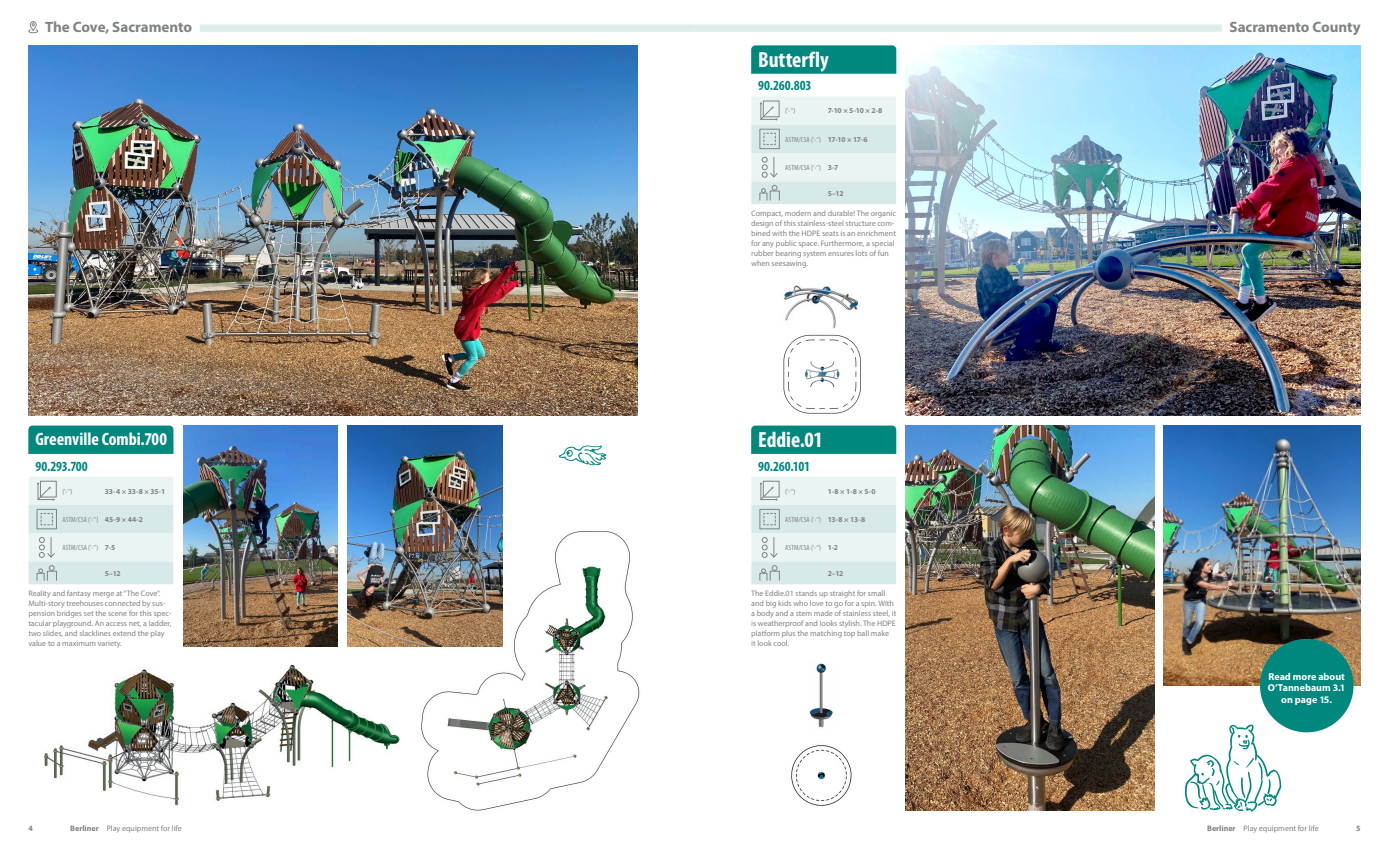
<style>
.page{position:relative;width:1389px;height:842px;background:#fff}
.page>*{position:absolute;margin:0;border:0;box-sizing:border-box;transform-origin:0 0}
.t1{font:700 condensed 22px "Myriad Pro";letter-spacing:-.005em;color:#fff}
.t2{font:700 condensed 18px "Myriad Pro";color:#fff}
.Ort_in_California_bl{font:700 15px "Myriad Pro";color:#808285}
.t3{font:700 condensed 14px "Myriad Pro";letter-spacing:-.015em;color:#00887e}
.t4{font:700 10px/11.3px "Myriad Pro";color:#fff;text-align:center}
.t5{font:8px/10px "Myriad Pro";color:#808285}
.t6{font:700 8px "Myriad Pro";color:#808285}
.t7{font:condensed 7.5px "Myriad Pro";letter-spacing:.015em;color:#808285}
.t8{font:700 7.5px "Myriad Pro";letter-spacing:-.025em;color:#808285}
.s1{font-weight:700;font-stretch:normal}
.s2{font-weight:700}
</style>
<div class="page">
<img style="left:784px;top:285px;width:75px;height:44px">
<img style="left:791px;top:745px;width:61px;height:61px">
<img style="left:809px;top:663px;width:24px;height:65px">
<img style="left:413px;top:519px;width:227px;height:292px">
<img style="left:43px;top:664px;width:357px;height:142px">
<img style="left:28px;top:45px;width:610px;height:371px">
<img style="left:348px;top:426px;width:154px;height:220px">
<img style="left:906px;top:426px;width:248px;height:385px">
<img style="left:906px;top:45px;width:455px;height:371px">
<img style="left:183px;top:426px;width:155px;height:220px">
<img style="left:1164px;top:426px;width:197px;height:260px">
<img style="left:1184px;top:712px;width:102px;height:100px">
<img style="left:560px;top:445px;width:47px;height:21px">
<div style="left:28px;top:426px;width:145px;height:28px;background:#00887e"></div>
<svg style="left:28px;top:477px;width:145px;height:108px;background:#dfeceb"></svg>
<div style="left:751px;top:45px;width:145px;height:29px;background:#00887e"></div>
<svg style="left:751px;top:96px;width:145px;height:108px;background:#deeceb"></svg>
<div style="left:751px;top:426px;width:145px;height:28px;background:#00887e"></div>
<svg style="left:751px;top:477px;width:145px;height:108px;background:#deeceb"></svg>
<div style="left:1260px;top:639px;width:94px;height:93px;background:#00887e;border-radius:50%"></div>
<div style="left:200px;top:24px;width:494px;height:8px;background:#deedec"></div>
<svg style="left:28px;top:23px;width:11px;height:11px"></svg>
<div style="left:30px;top:21px;width:7px;height:10px;border:1px solid #808285;border-radius:3px"></div>
<div style="left:694px;top:24px;width:528px;height:8px;background:#deedec"></div>
<p class="Ort_in_California_bl" style="left:45px;top:17px;width:149px">The Cove, Sacramento</p>
<p class="Ort_in_California_bl" style="left:1229px;top:17px;width:133px">Sacramento County</p>
<p class="t2" style="left:35px;top:429px;width:133px">Greenville Combi.700</p>
<p class="t3" style="left:35px;top:458px;width:54px">90.293.700</p>
<p class="t7" style="left:62px;top:487px;width:12px">(‘-‘‘)</p>
<p class="t8" style="left:105px;top:486px;width:62px">33-4 × 33-8 × 35-1</p>
<p class="t7" style="left:62px;top:515px;width:82px">ASTM/CSA (‘-‘‘) <span class="s1">45-9 × 44-2</span></p>
<p class="t7" style="left:62px;top:543px;width:55px">ASTM/CSA (‘-‘‘) <span class="s1">7-5</span></p>
<p class="t8" style="left:105px;top:568px;width:17px">5–12</p>
<p class="t5" style="left:28px;top:588px;width:145px">Reality and fantasy merge at “The Cove”.<br>Multi-story treehouses connected by sus&shy;pension bridges set the scene for this spec&shy;tacular playground. An access net, a ladder, two slides, and slacklines extend the play value to a maximum variety.</p>
<p class="t1" style="left:758px;top:47px;width:72px">Butterfly</p>
<p class="t3" style="left:758px;top:78px;width:55px">90.260.803</p>
<p class="t7" style="left:785px;top:106px;width:12px">(‘-‘‘)</p>
<p class="t8" style="left:828px;top:106px;width:56px">7-10 × 5-10 × 2-8</p>
<p class="t7" style="left:785px;top:135px;width:84px">ASTM/CSA (‘-‘‘) <span class="s1">17-10 × 17-6</span></p>
<p class="t7" style="left:785px;top:163px;width:55px">ASTM/CSA (‘-‘‘) <span class="s1">3-7</span></p>
<p class="t8" style="left:828px;top:188px;width:17px">5–12</p>
<p class="t5" style="left:751px;top:208px;width:146px">Compact, modern and durable! The organic design of this stainless-steel structure com&shy;bined with the HDPE seats is an enrichment for any public space. Furthermore, a special rubber bearing system ensures lots of fun when seesawing.</p>
<p class="t1" style="left:758px;top:427px;width:66px">Eddie.01</p>
<p class="t3" style="left:758px;top:458px;width:53px">90.260.101</p>
<p class="t7" style="left:785px;top:487px;width:12px">(‘-‘‘)</p>
<p class="t8" style="left:828px;top:486px;width:49px">1-8 × 1-8 × 5-0</p>
<p class="t7" style="left:785px;top:515px;width:81px">ASTM/CSA (‘-‘‘) <span class="s1">13-8 × 13-8</span></p>
<p class="t7" style="left:785px;top:543px;width:54px">ASTM/CSA (‘-‘‘) <span class="s1">1-2</span></p>
<p class="t8" style="left:828px;top:568px;width:17px">2–12</p>
<p class="t5" style="left:751px;top:588px;width:147px">The Eddie.01 stands up straight for small and big kids who love to go for a spin. With a body and a stem made of stainless steel, it is weatherproof and looks stylish. The HDPE platform plus the matching top ball make<br>it look cool.</p>
<p class="t4" style="left:1268px;top:671px;width:79px">Read more about<br>O’Tannebaum 3.1 on page 15.</p>
<p class="t6" style="left:28px;top:823px;width:6px">4</p>
<p class="t5" style="left:70px;top:823px;width:113px"><span class="s2">Berliner</span> Play equipment for life</p>
<p class="t5" style="left:1207px;top:823px;width:113px"><span class="s2">Berliner</span> Play equipment for life</p>
<p class="t6" style="left:1356px;top:823px;width:6px">5</p>
</div>
